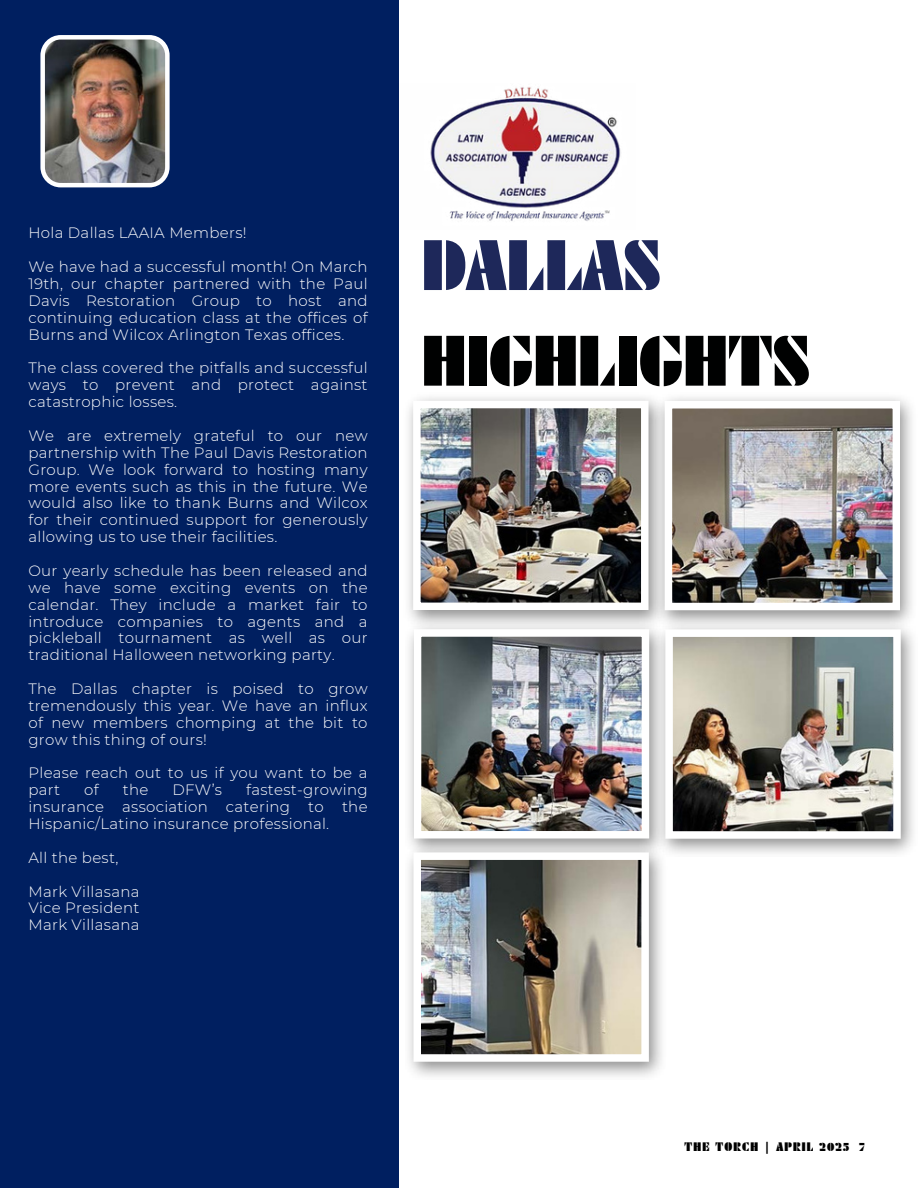
<style>
.page{position:relative;width:918px;height:1188px;background:#fff}
.page>*{position:absolute;margin:0;border:0;box-sizing:border-box;transform-origin:0 0}
.t1{font:69px/95.7px "Futura Black BT";letter-spacing:.005em;color:#000101}
.t2{font:300 15px/16.8px "Montserrat";letter-spacing:.02em;color:#fff;text-align:justify}
.t3{font:12px "Futura Black BT";letter-spacing:.1em;color:#000}
.s1{color:#1e285a}
</style>
<div class="page">
<div style="left:0;top:0;width:399px;height:1188px;background:#001f60"></div>
<img style="left:40px;top:35px;width:130px;height:152px">
<img style="left:430px;top:87px;width:191px;height:134px">
<img style="left:409px;top:628px;width:247px;height:217px">
<img style="left:414px;top:629px;width:235px;height:210px">
<img style="left:665px;top:629px;width:236px;height:210px">
<img style="left:413px;top:401px;width:236px;height:209px">
<img style="left:656px;top:397px;width:256px;height:231px">
<img style="left:665px;top:401px;width:235px;height:209px">
<img style="left:413px;top:852px;width:236px;height:210px">
<h2 class="t2" style="left:28px;top:225px;width:220px">Hola Dallas LAAIA Members!</h2>
<h2 class="t2" style="left:28px;top:258px;width:341px">We have had a successful month! On March 19th, our chapter partnered with the Paul Davis Restoration Group to host and continuing education class at the offices of Burns and Wilcox Arlington Texas offices.</h2>
<h2 class="t2" style="left:28px;top:360px;width:341px">The class covered the pitfalls and successful ways to prevent and protect against catastrophic losses.</h2>
<h2 class="t2" style="left:28px;top:427px;width:341px">We are extremely grateful to our new partnership with The Paul Davis Restoration Group. We look forward to hosting many more events such as this in the future. We would also like to thank Burns and Wilcox for their continued support for generously allowing us to use their facilities.</h2>
<h2 class="t2" style="left:28px;top:562px;width:341px">Our yearly schedule has been released and we have some exciting events on the calendar. They include a market fair to introduce companies to agents and a pickleball tournament as well as our traditional Halloween networking party.</h2>
<h2 class="t2" style="left:28px;top:680px;width:341px">The Dallas chapter is poised to grow tremendously this year. We have an influx of new members chomping at the bit to grow this thing of ours!</h2>
<p class="t2" style="left:28px;top:765px;width:341px">Please reach out to us if you want to be a part</p>
<p class="t2" style="left:28px;top:782px;width:341px;text-indent:218px">fastest-growing insurance association catering to the Hispanic/Latino insurance professional.</p>
<h1 class="t2" style="left:28px;top:849px;width:91px">All the best,</h1>
<p class="t2" style="left:28px;top:883px;width:113px">Mark Villasana Vice President Mark Villasana</p>
<p class="t2" style="left:84px;top:782px;width:16px">of</p>
<p class="t2" style="left:123px;top:782px;width:27px">the</p>
<p class="t2" style="left:172px;top:782px;width:51px">DFW’s</p>
<h2 class="t1" style="left:422px;top:218px;width:389px"><span class="s1">DALLAS<br></span>HIGHLIGHTS</h2>
<h2 class="t3" style="left:685px;top:1140px;width:166px">THE TORCH | APRIL 2025</h2>
<h2 class="t3" style="left:859px;top:1140px;width:7px">7</h2>
</div>
